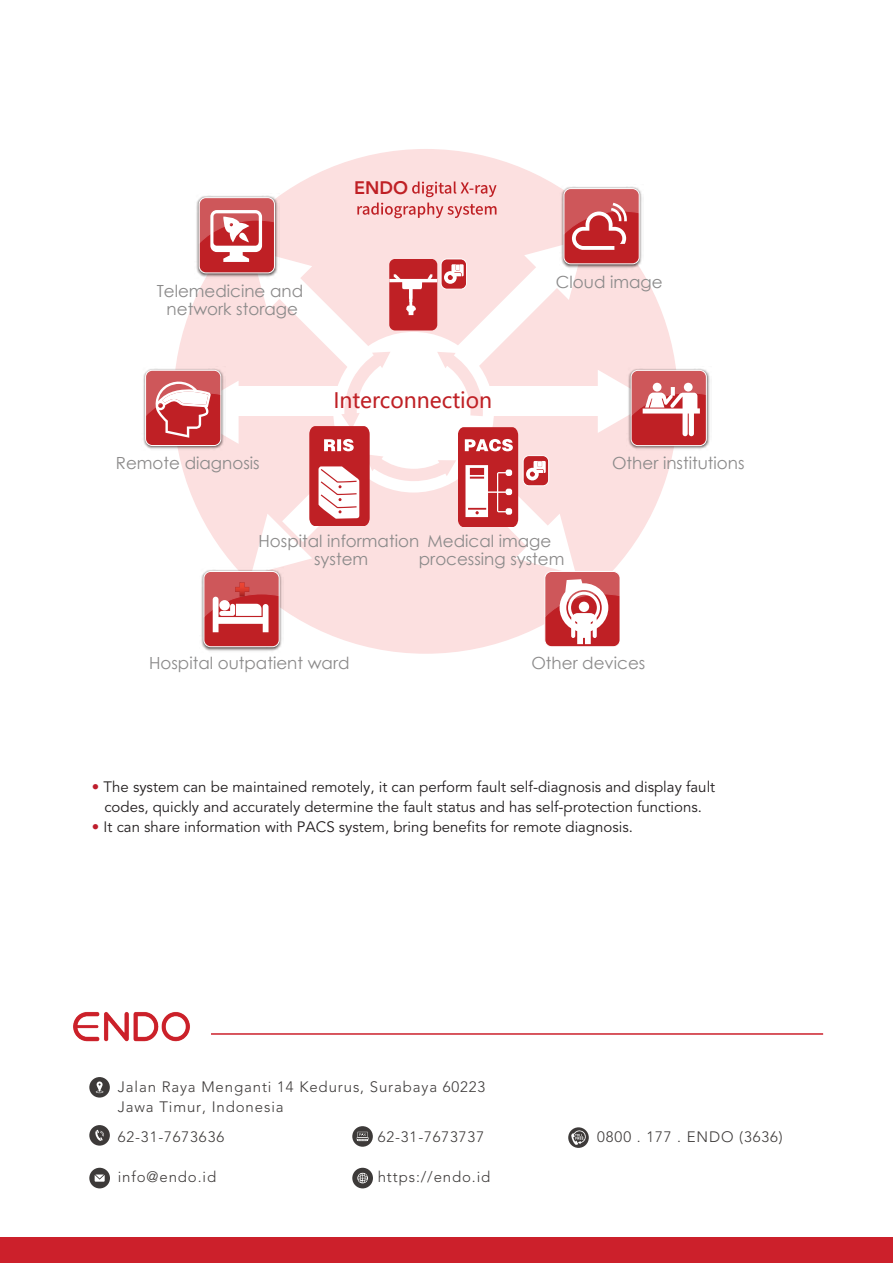
<style>
.page{position:relative;width:893px;height:1263px;background:#fff}
.page>*{position:absolute;margin:0;border:0;box-sizing:border-box;transform-origin:0 0}
.t1{font:21px "Microsoft Ya Hei UI";color:#bf2025}
.t2{font:800 18px "Avenir LT Pro";color:#bf2025}
.t3{font:16.65px/18px "Century Gothic";color:#8b8a8a;text-align:center}
.t4{font:15px/19.8px "Avenir";color:#231f20;text-align:center}
.t5{font:300 15px/19.5px "Avenir LT Pro";letter-spacing:.06em;color:#3d3a39}
.s1{color:#be1d2c}
</style>
<div class="page">
<div style="left:173px;top:149px;width:505px;height:505px;background:#fce0e0;border-radius:50%"></div>
<svg style="left:292px;top:280px;width:253px;height:72px"></svg>
<img style="left:143px;top:373px;width:2px;height:72px">
<img style="left:566px;top:186px;width:76px;height:83px">
<img style="left:196px;top:195px;width:77px;height:79px">
<img style="left:203px;top:647px;width:77px;height:4px">
<img style="left:707px;top:372px;width:3px;height:74px">
<svg style="left:412px;top:181px;width:84px;height:16px"></svg>
<svg style="left:357px;top:203px;width:139px;height:15px"></svg>
<svg style="left:389px;top:259px;width:78px;height:71px"></svg>
<svg style="left:524px;top:188px;width:115px;height:112px"></svg>
<svg style="left:145px;top:352px;width:562px;height:295px"></svg>
<svg style="left:199px;top:197px;width:113px;height:114px"></svg>
<div style="left:0;top:1237px;width:893px;height:26px;background:#cc202b"></div>
<img style="left:73px;top:1012px;width:117px;height:30px">
<hr style="left:211px;top:1033px;width:612px;height:2px;background:#cc202b">
<svg style="left:352px;top:1126px;width:21px;height:21px"></svg>
<svg style="left:89px;top:1125px;width:21px;height:20px"></svg>
<svg style="left:352px;top:1168px;width:21px;height:20px"></svg>
<svg style="left:89px;top:1168px;width:21px;height:20px"></svg>
<svg style="left:89px;top:1077px;width:21px;height:20px"></svg>
<svg style="left:568px;top:1127px;width:21px;height:21px"></svg>
<svg style="left:571px;top:1130px;width:15px;height:15px"></svg>
<p class="t2" style="left:354px;top:177px;width:55px">ENDO</p>
<p class="t3" style="left:157px;top:281px;width:148px">Telemedicine and network storage</p>
<p class="t3" style="left:116px;top:454px;width:145px">Remote diagnosis</p>
<h1 class="t1" style="left:333px;top:386px;width:160px">Interconnection</h1>
<p class="t3" style="left:556px;top:272px;width:108px">Cloud image</p>
<p class="t3" style="left:612px;top:454px;width:134px">Other institutions</p>
<p class="t3" style="left:419px;top:532px;width:147px">Medical image processing system</p>
<p class="t3" style="left:259px;top:532px;width:162px">Hospital information</p>
<p class="t3" style="left:314px;top:550px;width:56px">system</p>
<p class="t3" style="left:149px;top:654px;width:202px">Hospital outpatient ward</p>
<p class="t3" style="left:531px;top:654px;width:116px">Other devices</p>
<p class="t4" style="left:92px;top:777px;width:625px"><span class="s1">•</span> The system can be maintained remotely, it can perform fault self-diagnosis and display fault codes, quickly and accurately determine the fault status and has self-protection functions.</p>
<p class="t4" style="left:92px;top:817px;width:543px"><span class="s1">•</span> It can share information with PACS system, bring benefits for remote diagnosis.</p>
<p class="t5" style="left:118px;top:1077px;width:369px">Jalan Raya Menganti 14 Kedurus, Surabaya 60223<br>Jawa Timur, Indonesia</p>
<p class="t5" style="left:118px;top:1127px;width:108px">62-31-7673636</p>
<p class="t5" style="left:118px;top:1167px;width:100px">info@endo.id</p>
<p class="t5" style="left:378px;top:1167px;width:114px">https://endo.id</p>
<p class="t5" style="left:378px;top:1127px;width:108px">62-31-7673737</p>
<p class="t5" style="left:597px;top:1127px;width:187px">0800 . 177 . ENDO (3636)</p>
</div>
